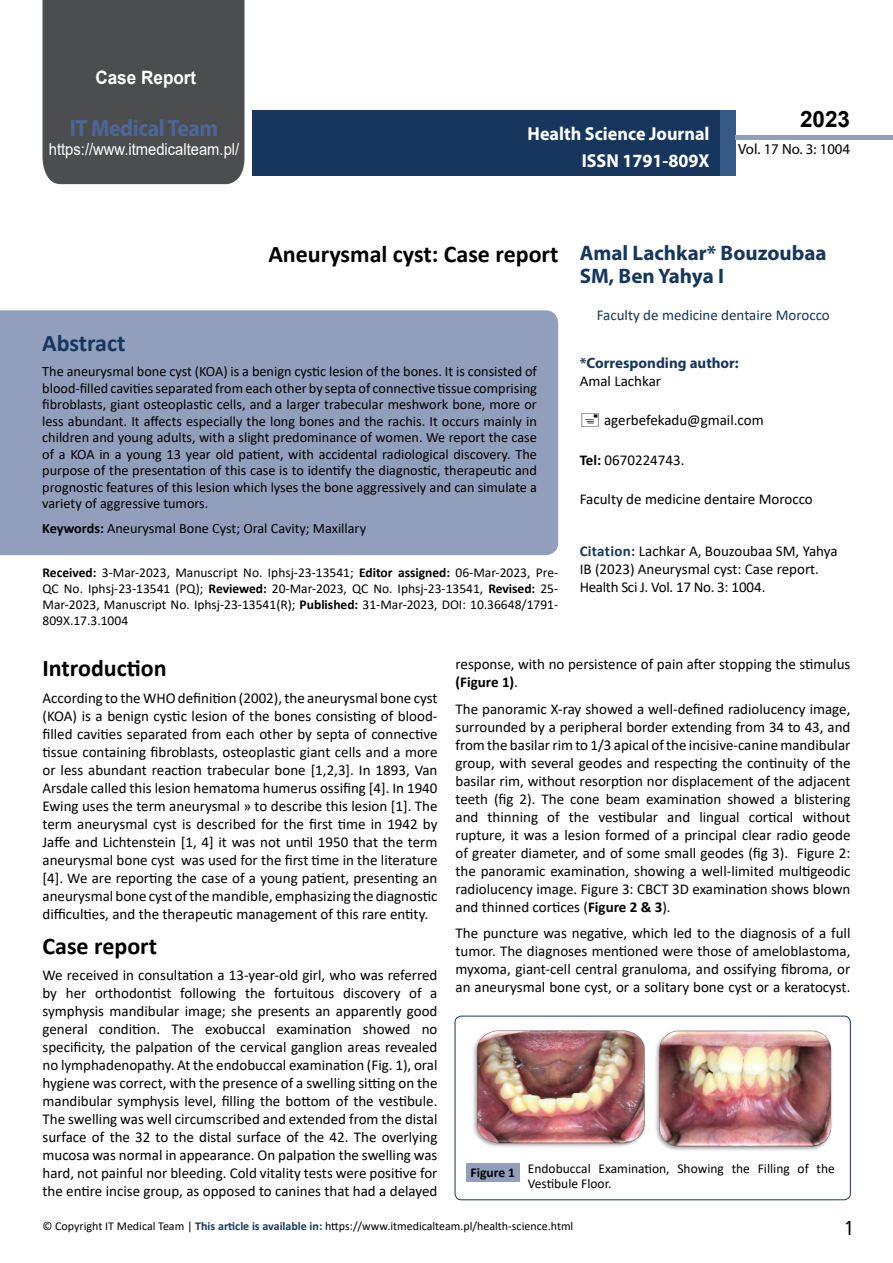
<style>
.page{position:relative;width:893px;height:1263px;background:#fff}
.page>*{position:absolute;margin:0;border:0;box-sizing:border-box;transform-origin:0 0}
.t1{font:25.5px "Tunga";color:#000}
.t2{font:700 24px "Calibri";color:#000}
.t3{font:700 24px "Calibri";color:#16365d}
.t4{font:700 23.4px "Myriad Pro";letter-spacing:-.02em;color:#4e6697;scale:.93 1}
.t5{font:700 22.5px "Arial";color:#000}
.t6{font:700 21px/23.1px "Myriad Pro";color:#16365d}
.t7{font:700 18.75px/27.2px "Myriad Pro";color:#fff;text-align:right;scale:.96 1}
.t8{font:700 18.45px "Arial";color:#fff;scale:.93 1}
.t9{font:16.5px "Arial";color:#fff;scale:.89 1}
.t10{font:15px/18px "Calibri";color:#000;text-align:justify}
.t11{font:15px "Calibri";color:#16365d}
.t12{font:700 15px "Myriad Pro";color:#16365d}
.t13{font:14.85px "Myriad Pro";color:#000}
.t14{font:14.25px/16.5px "Calibri";color:#000;text-align:justify}
.t15{font:13.5px/16.2px "Calibri";color:#000;text-align:justify}
.t16{font:12px "Calibri";color:#000}
.s1{font-weight:700}
.s2{font-weight:700;color:#16365d}
.s3{font-weight:700;color:#16375d}
</style>
<div class="page">
<div style="left:252px;top:110px;width:469px;height:66px;background:#16365d"></div>
<div style="left:720px;top:110px;width:16px;height:66px;background:#345a8a"></div>
<div style="left:736px;top:135px;width:157px;height:5px;background:#929fbc"></div>
<div style="left:43px;top:0;width:201px;height:184px;background:#4c4d4f"></div>
<div style="left:0;top:310px;width:558px;height:245px;background:#929fbc"></div>
<div style="left:455px;top:1016px;width:395px;height:184px;border:1px solid #16365d;border-radius:6px"></div>
<img style="left:656px;top:1030px;width:176px;height:121px">
<img style="left:473px;top:1030px;width:172px;height:117px">
<div style="left:466px;top:1163px;width:53px;height:18px;background:#929fbc"></div>
<p class="t8" style="left:95px;top:64px;width:110px">Case Report</p>
<h3 class="t4" style="left:70px;top:113px;width:161px">IT Medical Team</h3>
<p class="t9" style="left:49px;top:138px;width:215px">https://www.itmedicalteam.pl/</p>
<p class="t7" style="left:528px;top:119px;width:191px">Health Science Journal<br>ISSN 1791-809X</p>
<h3 class="t5" style="left:800px;top:104px;width:52px">2023</h3>
<p class="t13" style="left:738px;top:140px;width:114px">Vol. 17 No. 3: 1004</p>
<h3 class="t6" style="left:580px;top:240px;width:248px">Amal Lachkar* Bouzoubaa<br>SM, Ben Yahya I</h3>
<p class="t11" style="left:597px;top:305px;width:235px">Faculty de medicine dentaire Morocco</p>
<p class="t12" style="left:580px;top:353px;width:161px">*Corresponding author:</p>
<p class="t10" style="left:580px;top:372px;width:83px">Amal Lachkar</p>
<p class="t10" style="left:604px;top:411px;width:161px">agerbefekadu@gmail.com</p>
<p class="t10" style="left:580px;top:450px;width:106px"><span class="s1">Tel:</span> 0670224743.</p>
<p class="t10" style="left:580px;top:489px;width:235px">Faculty de medicine dentaire Morocco</p>
<p class="t10" style="left:580px;top:542px;width:259px;text-align:left"><span class="s2">Citation:</span> Lachkar A, Bouzoubaa SM, Yahya<br>IB (2023) Aneurysmal cyst: Case report.<br>Health Sci J. Vol. 17 No. 3: 1004.</p>
<h2 class="t2" style="left:268px;top:237px;width:292px">Aneurysmal cyst: Case report</h2>
<h2 class="t3" style="left:42px;top:326px;width:85px">Abstract</h2>
<p class="t14" style="left:42px;top:363px;width:496px">The aneurysmal bone cyst (KOA) is a benign cystic lesion of the bones. It is consisted of blood-filled cavities separated from each other by septa of connective tissue comprising fibroblasts, giant osteoplastic cells, and a larger trabecular meshwork bone, more or less abundant. It affects especially the long bones and the rachis. It occurs mainly in children and young adults, with a slight predominance of women. We report the case of a KOA in a young 13 year old patient, with accidental radiological discovery. The purpose of the presentation of this case is to identify the diagnostic, therapeutic and prognostic features of this lesion which lyses the bone aggressively and can simulate a variety of aggressive tumors.</p>
<p class="t14" style="left:42px;top:520px;width:325px"><span class="s1">Keywords:</span> Aneurysmal Bone Cyst; Oral Cavity; Maxillary</p>
<p class="t15" style="left:43px;top:564px;width:517px"><span class="s1">Received:</span> 3-Mar-2023, Manuscript No. Iphsj-23-13541; <span class="s1">Editor assigned:</span> 06-Mar-2023, Pre-QC No. Iphsj-23-13541 (PQ); <span class="s1">Reviewed:</span> 20-Mar-2023, QC No. Iphsj-23-13541, <span class="s1">Revised:</span> 25- Mar-2023, Manuscript No. Iphsj-23-13541(R); <span class="s1">Published:</span> 31-Mar-2023, DOI: 10.36648/1791- 809X.17.3.1004</p>
<h2 class="t2" style="left:43px;top:651px;width:126px">Introduction</h2>
<p class="t10" style="left:43px;top:688px;width:396px">According to the WHO definition (2002), the aneurysmal bone cyst (KOA) is a benign cystic lesion of the bones consisting of blood&shy;filled cavities separated from each other by septa of connective tissue containing fibroblasts, osteoplastic giant cells and a more or less abundant reaction trabecular bone [1,2,3]. In 1893, Van Arsdale called this lesion hematoma humerus ossifing [4]. In 1940<br>Ewing uses the term aneurysmal » to describe this lesion [1]. The term aneurysmal cyst is described for the first time in 1942 by Jaffe and Lichtenstein [1, 4] it was not until 1950 that the term aneurysmal bone cyst was used for the first time in the literature [4]. We are reporting the case of a young patient, presenting an aneurysmal bone cyst of the mandible, emphasizing the diagnostic difficulties, and the therapeutic management of this rare entity.</p>
<h2 class="t2" style="left:43px;top:928px;width:116px">Case report</h2>
<p class="t10" style="left:43px;top:966px;width:396px">We received in consultation a 13-year-old girl, who was referred by her orthodontist following the fortuitous discovery of a symphysis mandibular image; she presents an apparently good general condition. The exobuccal examination showed no specificity, the palpation of the cervical ganglion areas revealed no lymphadenopathy. At the endobuccal examination (Fig. 1), oral hygiene was correct, with the presence of a swelling sitting on the mandibular symphysis level, filling the bottom of the vestibule.<br>The swelling was well circumscribed and extended from the distal surface of the 32 to the distal surface of the 42. The overlying mucosa was normal in appearance. On palpation the swelling was hard, not painful nor bleeding. Cold vitality tests were positive for the entire incise group, as opposed to canines that had a delayed</p>
<p class="t10" style="left:455px;top:655px;width:396px">response, with no persistence of pain after stopping the stimulus <span class="s1">(Figure 1)</span>.</p>
<p class="t10" style="left:455px;top:699px;width:396px">The panoramic X-ray showed a well-defined radiolucency image, surrounded by a peripheral border extending from 34 to 43, and from the basilar rim to 1/3 apical of the incisive-canine mandibular group, with several geodes and respecting the continuity of the basilar rim, without resorption nor displacement of the adjacent teeth (fig 2). The cone beam examination showed a blistering and thinning of the vestibular and lingual cortical without rupture, it was a lesion formed of a principal clear radio geode of greater diameter, and of some small geodes (fig 3). Figure 2: the panoramic examination, showing a well-limited multigeodic radiolucency image. Figure 3: CBCT 3D examination shows blown and thinned cortices (<span class="s1">Figure 2 &amp; 3</span>).</p>
<p class="t10" style="left:455px;top:924px;width:396px">The puncture was negative, which led to the diagnosis of a full tumor. The diagnoses mentioned were those of ameloblastoma, myxoma, giant-cell central granuloma, and ossifying fibroma, or an aneurysmal bone cyst, or a solitary bone cyst or a keratocyst.</p>
<p class="t15" style="left:528px;top:1161px;width:308px;line-height:14.9px;text-indent:-57px"><span class="s1">Figure 1</span> Endobuccal Examination, Showing the Filling of the<br>Vestibule Floor.</p>
<p class="t16" style="left:43px;top:1217px;width:532px">© Copyright IT Medical Team | <span class="s3">This article is available in:</span> https://www.itmedicalteam.pl/health-science.html</p>
<h1 class="t1" style="left:845px;top:1211px;width:9px">1</h1>
</div>
